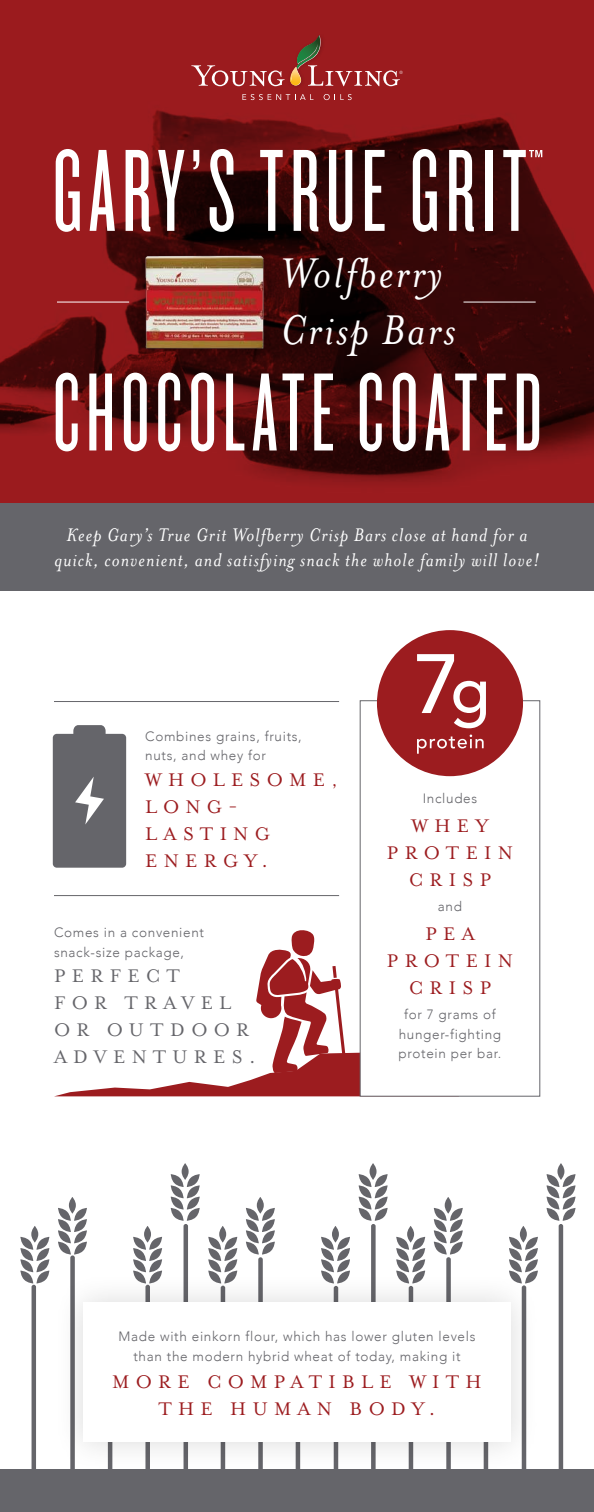
<style>
.page{position:relative;width:594px;height:1512px;background:#fff}
.page>*{position:absolute;margin:0;border:0;box-sizing:border-box;transform-origin:0 0}
.t1{font:121.5px "Knockout 26 Junior Flywght";letter-spacing:.05em;color:#fff}
.t2{font:115.5px "Knockout 26 Junior Flywght";letter-spacing:.05em;color:#fff}
.t3{font:italic 47.7px/57.2px "Mrs Eaves OT";letter-spacing:.05em;color:#fff}
.t4{font:italic 21px/25.2px "Mrs Eaves OT";letter-spacing:.05em;color:#fff;text-align:center}
.t5{font:21px/27px "Mrs Eaves OT";letter-spacing:.3em;color:#9c1c1f;text-align:center}
.t6{font:21px/27px "Mrs Eaves OT";letter-spacing:.3em;color:#65656a}
.t7{font:300 13.5px/19.5px "Avenir";letter-spacing:.05em;color:#65656a}
</style>
<div class="page">
<svg style="left:56px;top:927px;width:304px;height:169px"></svg>
<div style="left:445px;top:1197px;width:7px;height:17px;background:#65656a;border-radius:50%"></div>
<svg style="left:434px;top:1208px;width:29px;height:64px"></svg>
<div style="left:520px;top:1226px;width:7px;height:17px;background:#65656a;border-radius:50%"></div>
<svg style="left:509px;top:1237px;width:29px;height:35px"></svg>
<div style="left:407px;top:1226px;width:7px;height:17px;background:#65656a;border-radius:50%"></div>
<svg style="left:396px;top:1237px;width:29px;height:35px"></svg>
<div style="left:557px;top:1163px;width:7px;height:17px;background:#65656a;border-radius:50%"></div>
<svg style="left:547px;top:1174px;width:28px;height:296px"></svg>
<div style="left:257px;top:1197px;width:7px;height:17px;background:#65656a;border-radius:50%"></div>
<svg style="left:246px;top:1208px;width:29px;height:64px"></svg>
<div style="left:332px;top:1226px;width:7px;height:17px;background:#65656a;border-radius:50%"></div>
<svg style="left:321px;top:1237px;width:29px;height:35px"></svg>
<div style="left:219px;top:1226px;width:7px;height:17px;background:#65656a;border-radius:50%"></div>
<svg style="left:208px;top:1237px;width:29px;height:35px"></svg>
<div style="left:370px;top:1163px;width:7px;height:17px;background:#65656a;border-radius:50%"></div>
<svg style="left:359px;top:1174px;width:29px;height:98px"></svg>
<div style="left:69px;top:1197px;width:7px;height:17px;background:#65656a;border-radius:50%"></div>
<svg style="left:58px;top:1208px;width:29px;height:64px"></svg>
<div style="left:144px;top:1226px;width:7px;height:17px;background:#65656a;border-radius:50%"></div>
<svg style="left:133px;top:1237px;width:29px;height:35px"></svg>
<div style="left:31px;top:1226px;width:7px;height:17px;background:#65656a;border-radius:50%"></div>
<svg style="left:20px;top:1237px;width:29px;height:233px"></svg>
<div style="left:182px;top:1163px;width:7px;height:17px;background:#65656a;border-radius:50%"></div>
<svg style="left:171px;top:1174px;width:29px;height:98px"></svg>
<svg style="left:0;top:0;width:594px;height:503px;background:#6a1112"></svg>
<div style="left:0;top:503px;width:594px;height:88px;background:#65656a"></div>
<img style="left:293px;top:30px;width:33px;height:5px">
<img style="left:286px;top:86px;width:20px;height:5px">
<svg style="left:242px;top:94px;width:71px;height:6px"></svg>
<svg style="left:324px;top:94px;width:28px;height:6px"></svg>
<svg style="left:191px;top:35px;width:212px;height:51px;background:#a03131"></svg>
<div style="left:0;top:1470px;width:594px;height:42px;background:#65656a"></div>
<svg style="left:529px;top:150px;width:13px;height:7px"></svg>
<div style="left:53px;top:1272px;width:488px;height:201px;background:#000;opacity:.15"></div>
<div style="left:83px;top:1302px;width:428px;height:140px;background:#fff"></div>
<div style="left:360px;top:701px;width:180px;height:395px;background:#fff;border:1px solid #65656a"></div>
<div style="left:377px;top:630px;width:146px;height:146px;background:#9c1c1f;border-radius:50%"></div>
<svg style="left:417px;top:654px;width:69px;height:74px"></svg>
<svg style="left:417px;top:735px;width:67px;height:19px"></svg>
<svg style="left:53px;top:725px;width:73px;height:143px;background:#707075"></svg>
<hr style="left:54px;top:895px;width:285px;height:1px;background:#65656a">
<hr style="left:54px;top:701px;width:285px;height:1px;background:#65656a">
<div style="left:136px;top:246px;width:137px;height:111px;background:#000;opacity:.25"></div>
<img style="left:124px;top:253px;width:160px;height:98px">
<hr style="left:463px;top:302px;width:73px;height:1px;background:#fff">
<hr style="left:57px;top:302px;width:72px;height:1px;background:#fff">
<h1 class="t1" style="left:53px;top:123px;width:476px">GARY’S TRUE GRIT</h1>
<h3 class="t3" style="left:281px;top:245px;width:176px">Wolfberry<br>Crisp Bars</h3>
<h2 class="t2" style="left:53px;top:348px;width:491px">CHOCOLATE COATED</h2>
<h3 class="t4" style="left:54px;top:523px;width:487px">Keep Gary’s True Grit Wolfberry Crisp Bars close at hand for a quick, convenient, and satisfying snack the whole family will love!</h3>
<p class="t7" style="left:145px;top:726px;width:158px">Combines grains, fruits, nuts, and whey for</p>
<h3 class="t5" style="left:145px;top:766px;width:194px;text-align:left">WHOLESOME,<br>LONG-<br>LASTING<br>ENERGY.</h3>
<p class="t7" style="left:54px;top:923px;width:152px">Comes in a convenient snack-size package,</p>
<h3 class="t6" style="left:54px;top:962px;width:203px">PERFECT<br>FOR TRAVEL<br>OR OUTDOOR<br>ADVENTURES.</h3>
<p class="t7" style="left:423px;top:789px;width:56px">Includes</p>
<h3 class="t5" style="left:387px;top:812px;width:128px">WHEY<br>PROTEIN<br>CRISP</h3>
<p class="t7" style="left:438px;top:896px;width:26px">and</p>
<h3 class="t5" style="left:387px;top:920px;width:128px">PEA<br>PROTEIN<br>CRISP</h3>
<p class="t7" style="left:399px;top:1005px;width:104px;text-align:center">for 7 grams of hunger-fighting protein per bar.</p>
<p class="t7" style="left:119px;top:1327px;width:358px;text-align:center">Made with einkorn flour, which has lower gluten levels than the modern hybrid wheat of today, making it</p>
<h3 class="t5" style="left:112px;top:1369px;width:371px">MORE COMPATIBLE WITH<br>THE HUMAN BODY.</h3>
</div>
